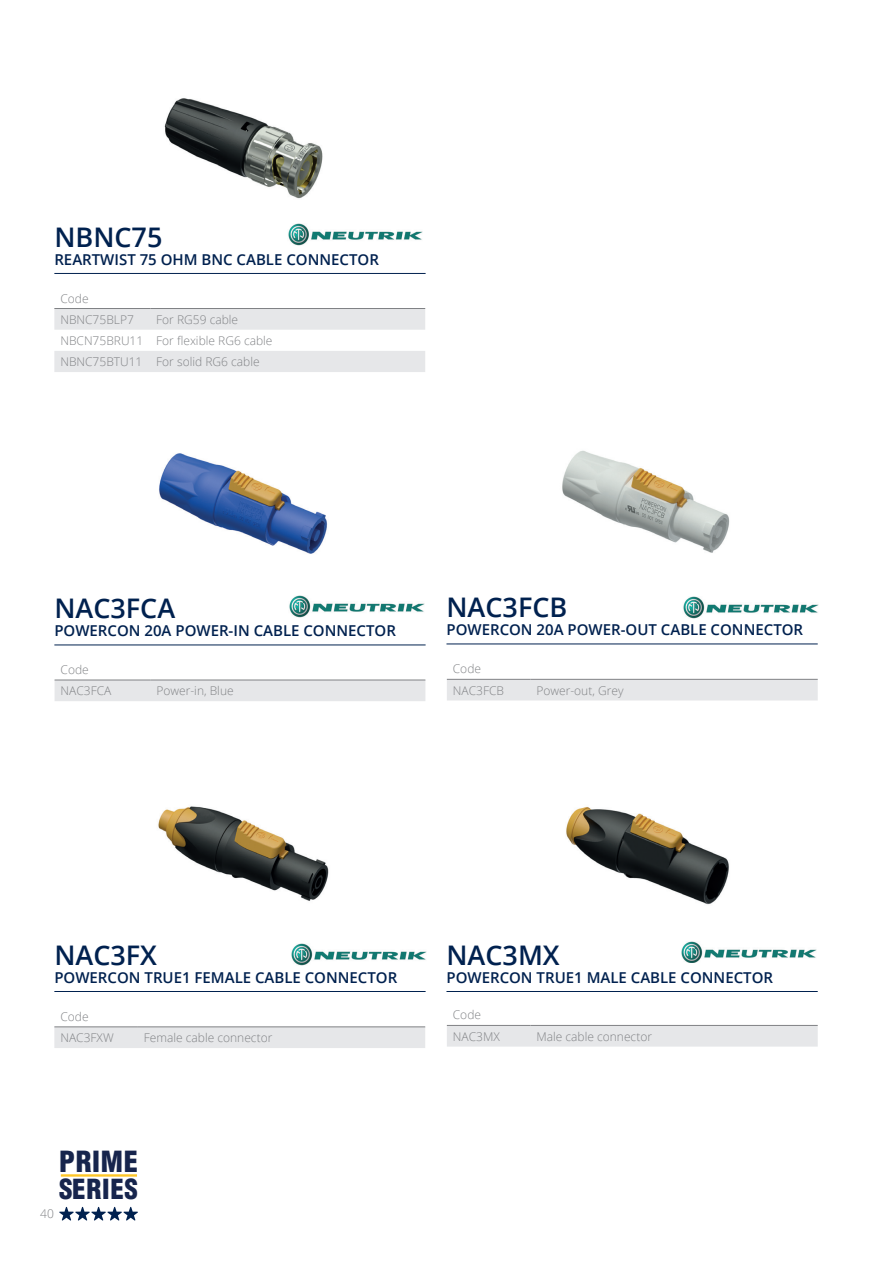
<style>
.page{position:relative;width:893px;height:1263px;background:#fff}
.page>*{position:absolute;margin:0;border:0;box-sizing:border-box;transform-origin:0 0}
.t1{font:900 condensed 28.5px "Helvetica LT";letter-spacing:.025em;color:#17254d}
.t2{font:600 27px "Open Sans";color:#00214f}
.t3{font:900 condensed 27px "Helvetica LT";letter-spacing:.025em;color:#17254d}
.t4{font:600 15px "Open Sans";color:#00214f}
.t5{font:300 12px/21.1px "Open Sans";color:#808285}
</style>
<div class="page">
<img style="left:164px;top:98px;width:159px;height:101px">
<img style="left:159px;top:453px;width:168px;height:101px">
<img style="left:158px;top:806px;width:171px;height:95px">
<img style="left:562px;top:450px;width:168px;height:103px">
<img style="left:566px;top:807px;width:163px;height:98px">
<hr style="left:61px;top:1174px;width:76px;height:3px;background:#fec628">
<hr style="left:446px;top:991px;width:372px;height:1px;background:#00214f">
<hr style="left:54px;top:991px;width:372px;height:1px;background:#00214f">
<hr style="left:446px;top:644px;width:372px;height:1px;background:#00214f">
<div style="left:447px;top:680px;width:371px;height:20px;background:#e6e7e9"></div>
<hr style="left:447px;top:679px;width:83px;height:1px;background:#808285">
<hr style="left:530px;top:679px;width:288px;height:1px;background:#808285">
<div style="left:447px;top:1026px;width:371px;height:20px;background:#e6e7e9"></div>
<hr style="left:447px;top:1025px;width:83px;height:1px;background:#808285">
<hr style="left:530px;top:1025px;width:288px;height:1px;background:#808285">
<div style="left:54px;top:1027px;width:371px;height:21px;background:#e6e7e9"></div>
<hr style="left:54px;top:1026px;width:84px;height:1px;background:#808285">
<hr style="left:138px;top:1026px;width:287px;height:1px;background:#808285">
<hr style="left:54px;top:644px;width:372px;height:1px;background:#00214f">
<div style="left:55px;top:681px;width:370px;height:20px;background:#e6e7e9"></div>
<hr style="left:55px;top:680px;width:95px;height:1px;background:#808285">
<hr style="left:150px;top:680px;width:275px;height:1px;background:#808285">
<hr style="left:54px;top:273px;width:372px;height:1px;background:#00214f">
<svg style="left:54px;top:309px;width:371px;height:63px"></svg>
<hr style="left:54px;top:308px;width:96px;height:1px;background:#808285">
<hr style="left:150px;top:308px;width:275px;height:1px;background:#808285">
<img style="left:681px;top:941px;width:136px;height:22px">
<img style="left:291px;top:944px;width:136px;height:22px">
<img style="left:683px;top:596px;width:136px;height:22px">
<img style="left:289px;top:595px;width:136px;height:22px">
<img style="left:288px;top:224px;width:135px;height:22px">
<svg style="left:59px;top:1207px;width:79px;height:13px"></svg>
<h2 class="t2" style="left:54px;top:218px;width:110px">NBNC75</h2>
<p class="t4" style="left:54px;top:249px;width:326px">REARTWIST 75 OHM BNC CABLE CONNECTOR</p>
<p class="t5" style="left:60px;top:287px;width:75px">Code<br>NBNC75BLP7</p>
<p class="t5" style="left:60px;top:308px;width:214px;text-indent:96px">For RG59 cable<br>NBCN75BRU11 For flexible RG6 cable<br>NBNC75BTU11 For solid RG6 cable</p>
<h2 class="t2" style="left:54px;top:590px;width:122px">NAC3FCA</h2>
<p class="t4" style="left:54px;top:620px;width:343px">POWERCON 20A POWER-IN CABLE CONNECTOR</p>
<p class="t5" style="left:61px;top:659px;width:52px">Code<br>NAC3FCA</p>
<p class="t5" style="left:156px;top:680px;width:79px">Power-in, Blue</p>
<h2 class="t2" style="left:446px;top:589px;width:122px">NAC3FCB</h2>
<p class="t4" style="left:446px;top:619px;width:358px">POWERCON 20A POWER-OUT CABLE CONNECTOR</p>
<p class="t5" style="left:453px;top:658px;width:53px">Code<br>NAC3FCB</p>
<p class="t5" style="left:536px;top:679px;width:89px">Power-out, Grey</p>
<h2 class="t2" style="left:54px;top:936px;width:104px">NAC3FX</h2>
<p class="t4" style="left:54px;top:967px;width:344px">POWERCON TRUE1 FEMALE CABLE CONNECTOR</p>
<p class="t5" style="left:60px;top:1005px;width:55px">Code<br>NAC3FXW</p>
<p class="t5" style="left:144px;top:1027px;width:130px">Female cable connector</p>
<h1 class="t1" style="left:59px;top:1144px;width:80px">PRIME</h1>
<h2 class="t3" style="left:59px;top:1172px;width:80px">SERIES</h2>
<p class="t5" style="left:40px;top:1203px;width:15px">40</p>
<h2 class="t2" style="left:446px;top:936px;width:115px">NAC3MX</h2>
<p class="t4" style="left:446px;top:967px;width:328px">POWERCON TRUE1 MALE CABLE CONNECTOR</p>
<p class="t5" style="left:453px;top:1004px;width:48px">Code<br>NAC3MX</p>
<p class="t5" style="left:536px;top:1025px;width:117px">Male cable connector</p>
</div>
